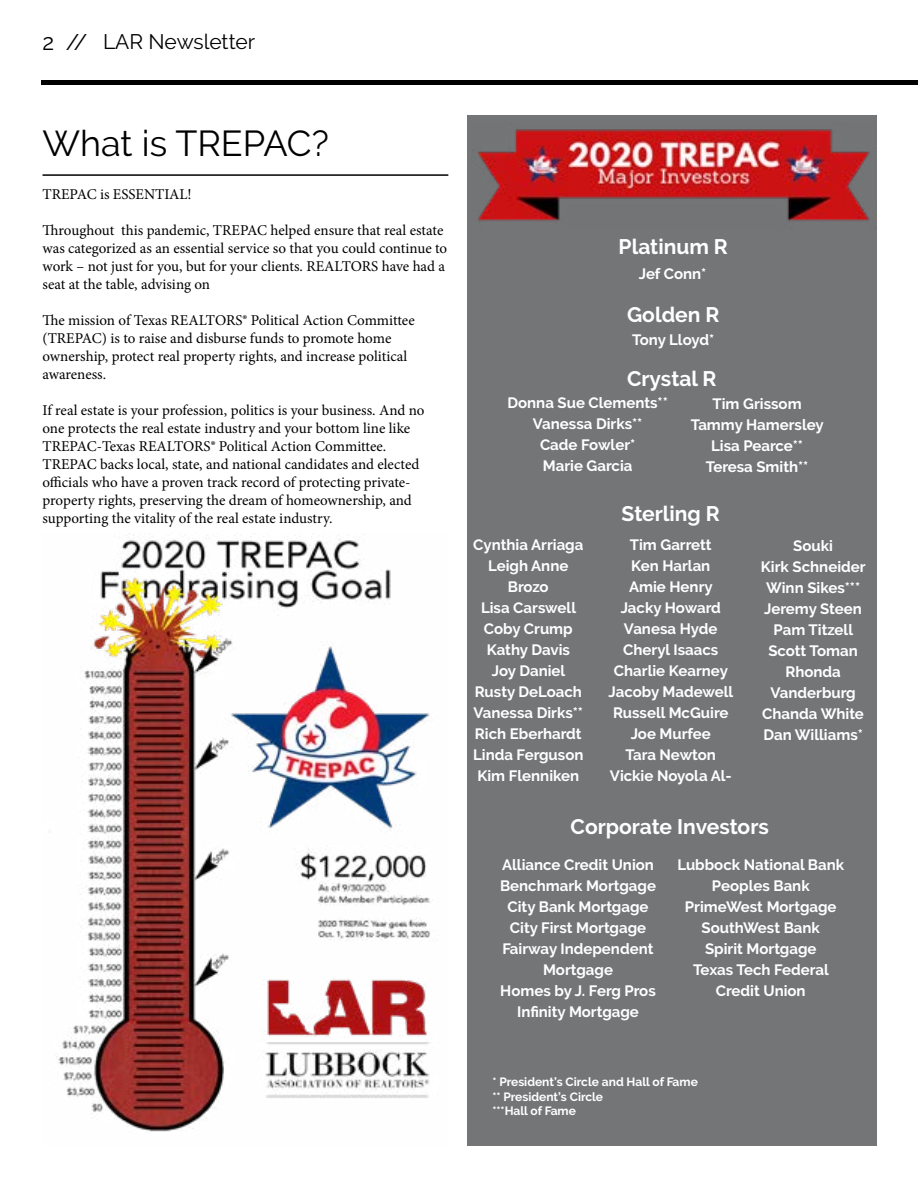
<style>
.page{position:relative;width:918px;height:1188px;background:#fff}
.page>*{position:absolute;margin:0;border:0;box-sizing:border-box;transform-origin:0 0}
.t1{font:36px "Raleway";color:#000}
.t2{font:700 21px "Raleway";color:#fff}
.t3{font:21px "Raleway";color:#000}
.t4{font:15px/18px "Minion Pro";letter-spacing:-.005em;color:#000}
.t5{font:700 15px/21px "Raleway";color:#fff;text-align:center}
.t6{font:700 12px/14.4px "Raleway";color:#fff}
.s1{font-size:22.5px}
</style>
<div class="page">
<div style="left:468px;top:115px;width:409px;height:1030px;background:#737577"></div>
<img style="left:57px;top:535px;width:374px;height:597px">
<hr style="left:43px;top:174px;width:405px;height:2px;background:#000">
<hr style="left:42px;top:81px;width:876px;height:4px;background:#000">
<img style="left:478px;top:129px;width:392px;height:92px">
<h2 class="t3" style="left:43px;top:30px;width:214px"><span class="s1">2 //</span> LAR Newsletter</h2>
<h1 class="t1" style="left:43px;top:122px;width:288px">What is TREPAC?</h1>
<p class="t4" style="left:43px;top:185px;width:151px">TREPAC is ESSENTIAL!</p>
<p class="t4" style="left:43px;top:221px;width:406px">Throughout this pandemic, TREPAC helped ensure that real estate was categorized as an essential service so that you could continue to work – not just for you, but for your clients. REALTORS have had a seat at the table, advising on</p>
<p class="t4" style="left:43px;top:311px;width:374px">The mission of Texas REALTORS® Political Action Committee (TREPAC) is to raise and disburse funds to promote home ownership, protect real property rights, and increase political awareness.</p>
<p class="t4" style="left:43px;top:401px;width:384px">If real estate is your profession, politics is your business. And no one protects the real estate industry and your bottom line like TREPAC-Texas REALTORS® Political Action Committee.<br>TREPAC backs local, state, and national candidates and elected officials who have a proven track record of protecting private&shy;property rights, preserving the dream of homeownership, and supporting the vitality of the real estate industry.</p>
<h2 class="t2" style="left:619px;top:234px;width:111px">Platinum R</h2>
<p class="t5" style="left:639px;top:263px;width:69px">Jef Conn*</p>
<h2 class="t2" style="left:627px;top:303px;width:94px">Golden R</h2>
<p class="t5" style="left:632px;top:329px;width:84px">Tony Lloyd*</p>
<h2 class="t2" style="left:627px;top:366px;width:91px">Crystal R</h2>
<p class="t5" style="left:507px;top:393px;width:162px">Donna Sue Clements**<br>Vanessa Dirks**<br>Cade Fowler*<br>Marie Garcia</p>
<p class="t5" style="left:691px;top:393px;width:135px">Tim Grissom<br>Tammy Hamersley<br>Lisa Pearce**<br>Teresa Smith**</p>
<p class="t5" style="left:473px;top:534px;width:112px">Cynthia Arriaga<br>Leigh Anne<br>Brozo<br>Lisa Carswell<br>Coby Crump<br>Kathy Davis<br>Joy Daniel<br>Rusty DeLoach<br>Vanessa Dirks**<br>Rich Eberhardt<br>Linda Ferguson<br>Kim Flenniken</p>
<h2 class="t2" style="left:622px;top:501px;width:100px">Sterling R</h2>
<p class="t5" style="left:609px;top:534px;width:126px">Tim Garrett<br>Ken Harlan<br>Amie Henry<br>Jacky Howard<br>Vanesa Hyde<br>Cheryl Isaacs<br>Charlie Kearney<br>Jacoby Madewell<br>Russell McGuire<br>Joe Murfee<br>Tara Newton<br>Vickie Noyola Al-</p>
<p class="t5" style="left:761px;top:535px;width:106px">Souki<br>Kirk Schneider<br>Winn Sikes***<br>Jeremy Steen<br>Pam Titzell<br>Scott Toman<br>Rhonda<br>Vanderburg<br>Chanda White<br>Dan Williams*</p>
<h2 class="t2" style="left:571px;top:815px;width:200px">Corporate Investors</h2>
<p class="t5" style="left:677px;top:854px;width:168px">Lubbock National Bank<br>Peoples Bank<br>PrimeWest Mortgage<br>SouthWest Bank<br>Spirit Mortgage<br>Texas Tech Federal<br>Credit Union</p>
<p class="t5" style="left:500px;top:854px;width:158px">Alliance Credit Union<br>Benchmark Mortgage<br>City Bank Mortgage<br>City First Mortgage<br>Fairway Independent<br>Mortgage<br>Homes by J. Ferg Pros<br>Infinity Mortgage</p>
<p class="t6" style="left:492px;top:1075px;width:207px">* President’s Circle and Hall of Fame ** President’s Circle<br>***Hall of Fame</p>
</div>
